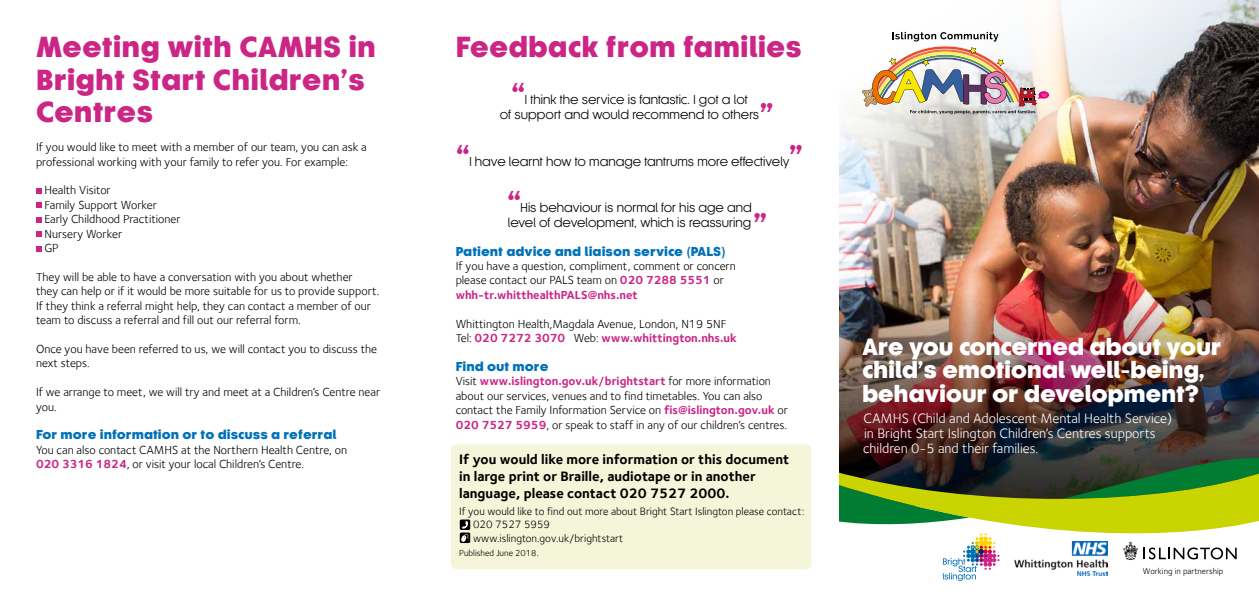
<style>
.page{position:relative;width:1259px;height:596px;background:#fff}
.page>*{position:absolute;margin:0;border:0;box-sizing:border-box;transform-origin:0 0}
.t1{font:800 27px/32.4px "Korto";color:#cb2686}
.t2{font:800 21.9px/23.2px "Korto";letter-spacing:-.02em;color:#fff}
.t3{font:14px/15px "Foundry Sterling";color:#fff}
.t4{font:700 14px/16.8px "Foundry Sterling";color:#000}
.t5{font:12px/14.4px "Foundry Sterling";color:#000}
.t6{font:12px/14.4px "Korto";color:#000}
.t7{font:800 12px "Korto";color:#0071b9}
.t8{font:11px/13.2px "Foundry Sterling";color:#000}
.t9{font:9px "Foundry Sterling";color:#000}
.t10{font:8.6px "Foundry Sterling";color:#000}
.s1{font-weight:700;color:#cb2686}
</style>
<div class="page">
<img style="left:839px;top:0;width:420px;height:295px">
<img style="left:839px;top:295px;width:420px;height:162px">
<svg style="left:36px;top:188px;width:6px;height:5px"></svg>
<svg style="left:36px;top:202px;width:6px;height:6px"></svg>
<svg style="left:36px;top:217px;width:6px;height:5px"></svg>
<svg style="left:36px;top:231px;width:6px;height:6px"></svg>
<svg style="left:36px;top:246px;width:6px;height:5px"></svg>
<div style="left:451px;top:444px;width:360px;height:124px;background:#f5f6d9;border-radius:6px"></div>
<svg style="left:460px;top:519px;width:10px;height:10px"></svg>
<svg style="left:460px;top:532px;width:10px;height:10px"></svg>
<svg style="left:461px;top:520px;width:8px;height:21px"></svg>
<svg style="left:839px;top:457px;width:420px;height:123px"></svg>
<img style="left:1014px;top:541px;width:93px;height:34px">
<img style="left:862px;top:32px;width:187px;height:82px">
<h1 class="t1" style="left:36px;top:32px;width:341px">Meeting with CAMHS in<br>Bright Start Children’s<br>Centres</h1>
<p class="t5" style="left:36px;top:140px;width:332px">If you would like to meet with a member of our team, you can ask a professional working with your family to refer you. For example:</p>
<p class="t5" style="left:44px;top:183px;width:138px">Health Visitor<br>Family Support Worker<br>Early Childhood Practitioner<br>Nursery Worker<br>GP</p>
<p class="t5" style="left:36px;top:269px;width:345px">They will be able to have a conversation with you about whether<br>they can help or if it would be more suitable for us to provide support.<br>If they think a referral might help, they can contact a member of our team to discuss a referral and fill out our referral form.</p>
<p class="t5" style="left:36px;top:341px;width:343px">Once you have been referred to us, we will contact you to discuss the next steps.</p>
<p class="t5" style="left:36px;top:384px;width:346px">If we arrange to meet, we will try and meet at a Children’s Centre near you.</p>
<p class="t7" style="left:36px;top:427px;width:302px">For more information or to discuss a referral</p>
<p class="t5" style="left:36px;top:442px;width:313px">You can also contact CAMHS at the Northern Health Centre, on<br><span class="s1">020 3316 1824</span>, or visit your local Children’s Centre.</p>
<p class="t4" style="left:459px;top:450px;width:331px">If you would like more information or this document in large print or Braille, audiotape or in another language, please contact 020 7527 2000.</p>
<p class="t8" style="left:473px;top:504px;width:333px;text-indent:-14px">If you would like to find out more about Bright Start Islington please contact:<br>020 7527 5959<br>www.islington.gov.uk/brightstart</p>
<p class="t9" style="left:459px;top:547px;width:81px">Published June 2018.</p>
<h1 class="t1" style="left:511px;top:25px;width:292px;line-height:46.8px;text-indent:-56px">Feedback from families “</h1>
<p class="t6" style="left:500px;top:92px;width:261px;text-indent:25px">I think the service is fantastic. I got a lot of support and would recommend to others</p>
<h1 class="t1" style="left:456px;top:140px;width:15px">“</h1>
<p class="t6" style="left:469px;top:154px;width:322px">I have learnt how to manage tantrums more effectively</p>
<h1 class="t1" style="left:760px;top:98px;width:15px">”</h1>
<h1 class="t1" style="left:789px;top:140px;width:15px">”</h1>
<h1 class="t1" style="left:507px;top:187px;width:15px">“</h1>
<p class="t6" style="left:508px;top:200px;width:246px;text-align:right">His behaviour is normal for his age and level of development, which is reassuring</p>
<p class="t7" style="left:456px;top:244px;width:271px">Patient advice and liaison service (PALS)</p>
<p class="t5" style="left:456px;top:258px;width:282px">If you have a question, compliment, comment or concern please contact our PALS team on <span class="s1">020 7288 5551</span> or <span class="s1">whh-tr.whitthealthPALS@nhs.net</span></p>
<p class="t5" style="left:456px;top:316px;width:282px">Whittington Health,Magdala Avenue, London, N19 5NF<br>Tel: <span class="s1">020 7272 3070</span> Web: <span class="s1">www.whittington.nhs.uk</span></p>
<p class="t7" style="left:456px;top:359px;width:94px">Find out more</p>
<p class="t5" style="left:456px;top:374px;width:334px">Visit <span class="s1">www.islington.gov.uk/brightstart</span> for more information about our services, venues and to find timetables. You can also contact the Family Information Service on <span class="s1">fis@islington.gov.uk</span> or <span class="s1">020 7527 5959</span>, or speak to staff in any of our children’s centres.</p>
<h1 class="t1" style="left:754px;top:208px;width:15px">”</h1>
<h2 class="t2" style="left:862px;top:335px;width:361px">Are you concerned about your child’s emotional well-being, behaviour or development?</h2>
<p class="t3" style="left:863px;top:410px;width:311px">CAMHS (Child and Adolescent Mental Health Service) in Bright Start Islington Children’s Centres supports children 0-5 and their families.</p>
<p class="t10" style="left:1142px;top:565px;width:82px">Working in partnership</p>
</div>
